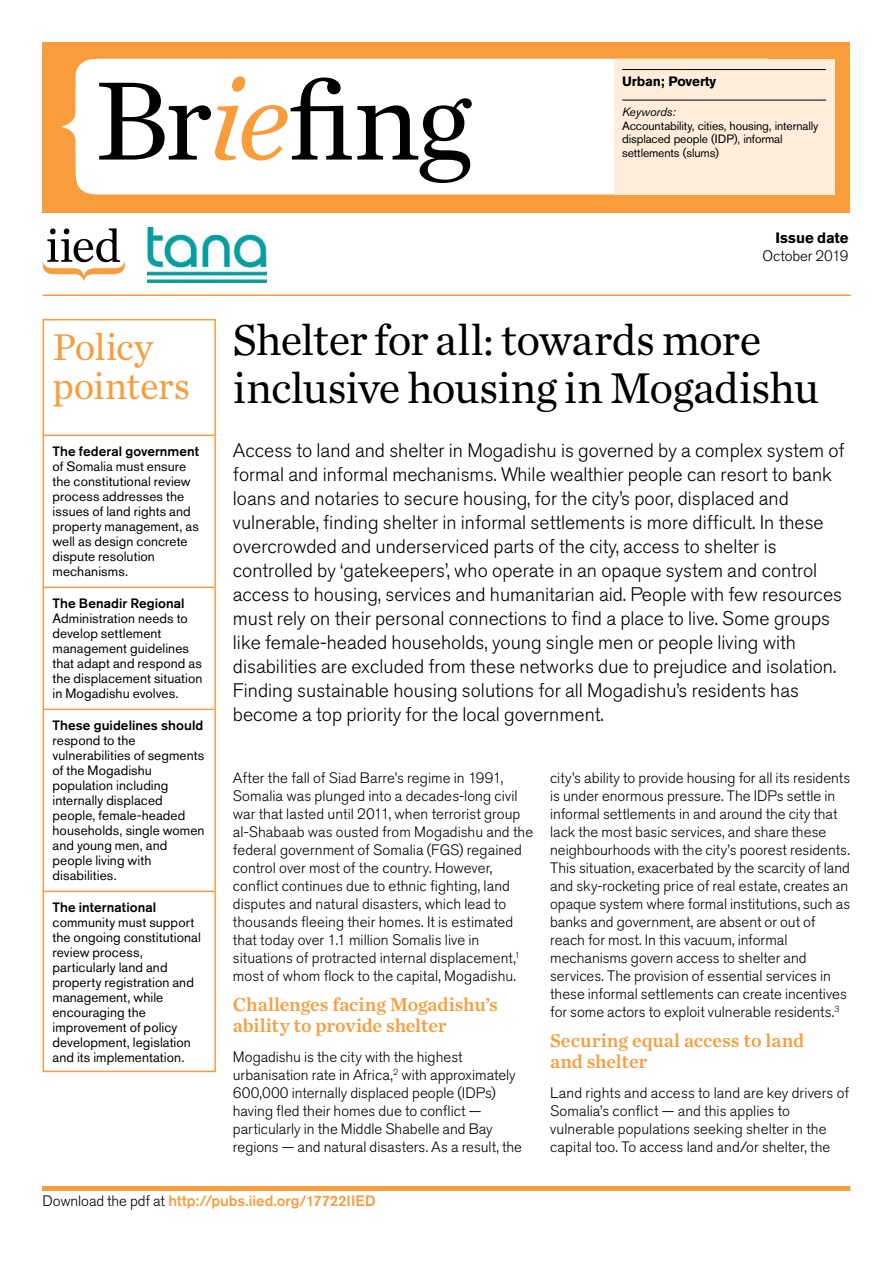
<style>
.page{position:relative;width:893px;height:1263px;background:#fff}
.page>*{position:absolute;margin:0;border:0;box-sizing:border-box;transform-origin:0 0}
.IIED_briefing_Title{font:116.7px "Chronicle Text G1";color:#000}
.IIED_briefing_Title-2{font:45px/48px "Chronicle Text G1";letter-spacing:-.02em;color:#000}
.IIED_briefing_Policy{font:39px/39px "Chronicle Text G1";letter-spacing:-.015em;color:#f99d3c}
.IIED_briefing_Summar{font:300 19.5px/24px "Akzidenz Grotesk BE";color:#000}
.IIED_briefing_Subhea{font:19.5px/21px "Chronicle Text G1 Semi";letter-spacing:-.005em;color:#f99d3c}
.IIED_briefing_Body_c{font:300 15px/18px "Akzidenz Grotesk BE";color:#000}
.IIED_briefing_Body_c-2{font:500 15px "Akzidenz Grotesk BE";letter-spacing:-.005em;color:#f99d3c}
.IIED_briefing_Policy-2{font:13.5px/15px "Akzidenz Grotesk BE";letter-spacing:.005em;color:#000}
.t1{font:700 13.5px "Akzidenz Grotesk BE";letter-spacing:-.01em;color:#000}
.t2{font:12px/13.5px "Akzidenz Grotesk BE";letter-spacing:-.01em;color:#000}
.s1{font-style:italic;color:#f99d3c}
.s2{font-style:italic}
.s3{font-weight:700}
.s4{font-weight:500}
.s5{font-weight:300;color:#000}
</style>
<div class="page">
<div style="left:43px;top:43px;width:807px;height:170px;background:#f99d3c"></div>
<div style="left:61px;top:59px;width:553px;height:136px;background:#fff"></div>
<svg style="left:42px;top:228px;width:83px;height:53px"></svg>
<div style="left:614px;top:59px;width:220px;height:136px;background:#ffeddb"></div>
<hr style="left:622px;top:69px;width:204px;height:1px;background:#000">
<hr style="left:622px;top:100px;width:204px;height:1px;background:#000">
<div style="left:43px;top:1186px;width:807px;height:5px;background:#f99d3c"></div>
<hr style="left:44px;top:435px;width:170px;height:1px;background:#f99d3c">
<hr style="left:44px;top:587px;width:170px;height:1px;background:#f99d3c">
<hr style="left:44px;top:709px;width:170px;height:1px;background:#f99d3c">
<hr style="left:44px;top:891px;width:170px;height:1px;background:#f99d3c">
<div style="left:43px;top:319px;width:173px;height:753px;border:2px solid #f99d3c"></div>
<hr style="left:43px;top:294px;width:807px;height:2px;background:#f99d3c">
<img style="left:147px;top:227px;width:120px;height:55px">
<p class="IIED_briefing_Title" style="left:94px;top:32px;width:379px">Br<span class="s1">ie</span>fing</p>
<p class="t1" style="left:622px;top:73px;width:96px">Urban; Poverty</p>
<p class="t2" style="left:622px;top:105px;width:198px"><span class="s2">Keywords:<br></span>Accountability, cities, housing, internally displaced people (IDP), informal</p>
<p class="t2" style="left:622px;top:146px;width:98px">settlements (slums)</p>
<p class="IIED_briefing_Body_c" style="left:762px;top:229px;width:88px;text-align:right"><span class="s3">Issue date<br></span>October 2019</p>
<p class="IIED_briefing_Policy" style="left:53px;top:325px;width:139px">Policy pointers</p>
<p class="IIED_briefing_Policy-2" style="left:53px;top:444px;width:148px"><span class="s4">The federal government </span>of Somalia must ensure the constitutional review process addresses the issues of land rights and property management, as well as design concrete dispute resolution mechanisms.</p>
<p class="IIED_briefing_Policy-2" style="left:53px;top:596px;width:152px"><span class="s4">The Benadir Regional<br></span>Administration needs to develop settlement management guidelines that adapt and respond as the displacement situation in Mogadishu evolves.</p>
<p class="IIED_briefing_Policy-2" style="left:53px;top:718px;width:154px"><span class="s4">These guidelines should </span>respond to the vulnerabilities of segments of the Mogadishu population including internally displaced people, female-headed households, single women and young men, and people living with disabilities.</p>
<p class="IIED_briefing_Policy-2" style="left:53px;top:900px;width:150px"><span class="s4">The international </span>community must support the ongoing constitutional review process, particularly land and property registration and management, while encouraging the improvement of policy development, legislation and its implementation.</p>
<p class="IIED_briefing_Title-2" style="left:233px;top:313px;width:588px">Shelter for all: towards more inclusive housing in Mogadishu</p>
<p class="IIED_briefing_Summar" style="left:233px;top:438px;width:613px">Access to land and shelter in Mogadishu is governed by a complex system of formal and informal mechanisms. While wealthier people can resort to bank loans and notaries to secure housing, for the city’s poor, displaced and vulnerable, finding shelter in informal settlements is more difficult. In these overcrowded and underserviced parts of the city, access to shelter is controlled by ‘gatekeepers’, who operate in an opaque system and control access to housing, services and humanitarian aid. People with few resources must rely on their personal connections to find a place to live. Some groups like female-headed households, young single men or people living with disabilities are excluded from these networks due to prejudice and isolation.<br>Finding sustainable housing solutions for all Mogadishu’s residents has become a top priority for the local government.</p>
<p class="IIED_briefing_Body_c" style="left:233px;top:769px;width:302px">After the fall of Siad Barre’s regime in 1991, Somalia was plunged into a decades-long civil war that lasted until 2011, when terrorist group al-Shabaab was ousted from Mogadishu and the federal government of Somalia (FGS) regained control over most of the country. However, conflict continues due to ethnic fighting, land disputes and natural disasters, which lead to thousands fleeing their homes. It is estimated that today over 1.1 million Somalis live in situations of protracted internal displacement,<sup>1 </sup>most of whom flock to the capital, Mogadishu.</p>
<p class="IIED_briefing_Subhea" style="left:233px;top:993px;width:267px">Challenges facing Mogadishu’s ability to provide shelter</p>
<p class="IIED_briefing_Body_c" style="left:233px;top:1048px;width:291px">Mogadishu is the city with the highest urbanisation rate in Africa,<sup>2</sup> with approximately 600,000 internally displaced people (IDPs) having fled their homes due to conflict — particularly in the Middle Shabelle and Bay regions — and natural disasters. As a result, the</p>
<p class="IIED_briefing_Body_c" style="left:550px;top:769px;width:302px">city’s ability to provide housing for all its residents is under enormous pressure. The IDPs settle in informal settlements in and around the city that lack the most basic services, and share these neighbourhoods with the city’s poorest residents.<br>This situation, exacerbated by the scarcity of land and sky-rocketing price of real estate, creates an opaque system where formal institutions, such as banks and government, are absent or out of reach for most. In this vacuum, informal mechanisms govern access to shelter and services. The provision of essential services in these informal settlements can create incentives for some actors to exploit vulnerable residents.<sup>3</sup></p>
<p class="IIED_briefing_Subhea" style="left:550px;top:1029px;width:255px">Securing equal access to land and shelter</p>
<p class="IIED_briefing_Body_c" style="left:550px;top:1084px;width:300px">Land rights and access to land are key drivers of Somalia’s conflict — and this applies to vulnerable populations seeking shelter in the capital too. To access land and/or shelter, the</p>
<p class="IIED_briefing_Body_c-2" style="left:43px;top:1192px;width:335px"><span class="s5">Download the pdf at</span> http://pubs.iied.org/17722IIED</p>
</div>
